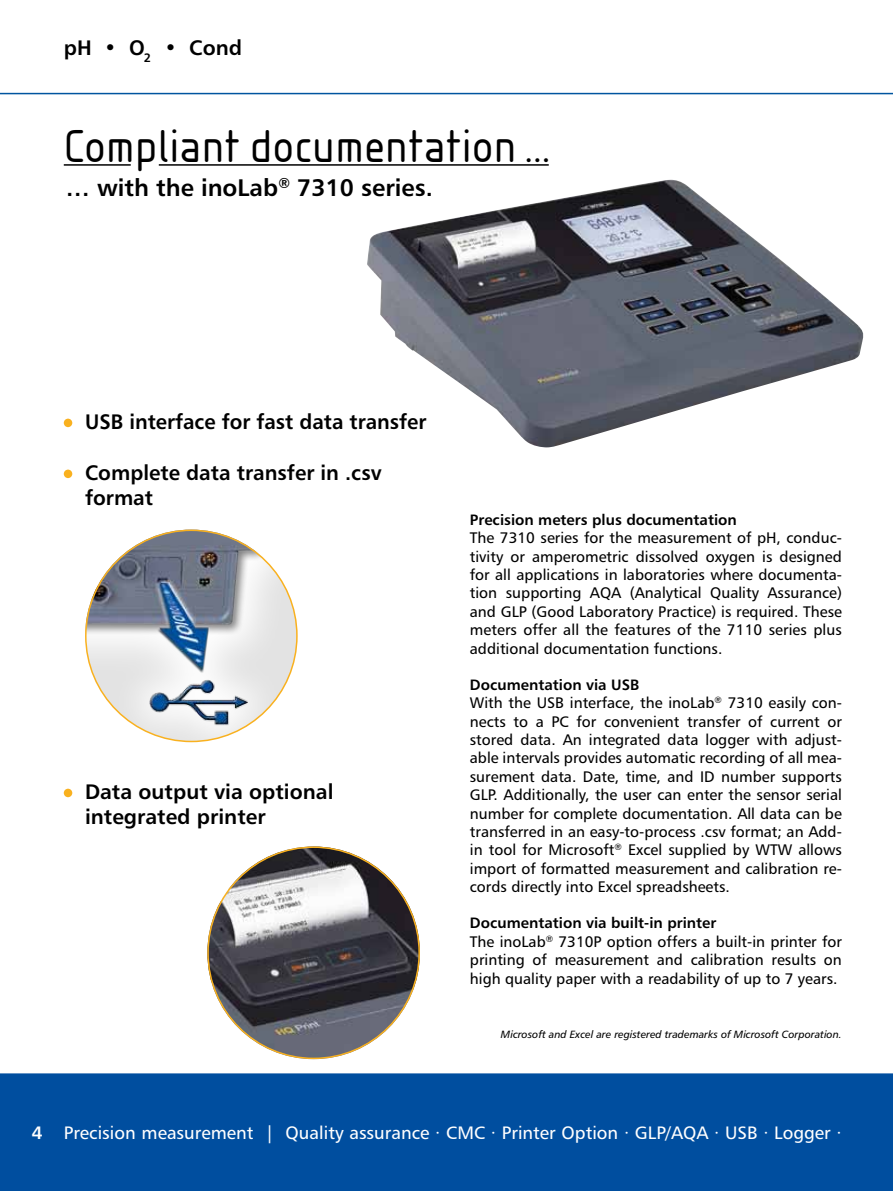
<style>
.page{position:relative;width:893px;height:1191px;background:#fff}
.page>*{position:absolute;margin:0;border:0;box-sizing:border-box;transform-origin:0 0}
.t1{font:48px "Isonorm LT";letter-spacing:.01em;color:#000}
.t2{font:24px "Humanist 777 BT Bold B";color:#000}
.t3{font:21px/25.2px "Humanist 777 BT Bold B";color:#000}
.t4{font:18px "Humanist 777 BT Roman B";color:#fff}
.t5{font:15.3px/18.3px "Humanist 777 BT Roman B";color:#000;text-align:justify}
.t6{font:15px "Humanist 777 BT Bold B";color:#000}
.t7{font:10.5px "Humanist 777 BT Italic B";color:#000}
.s1{font-family:"Humanist 777 BT Bold B"}
</style>
<div class="page">
<div style="left:0;top:1071px;width:893px;height:120px;background:#004e9f"></div>
<hr style="left:0;top:1070px;width:893px;height:3px;background:#fff">
<img style="left:367px;top:180px;width:497px;height:267px">
<img style="left:85px;top:529px;width:213px;height:213px;border-radius:106px">
<img style="left:207px;top:846px;width:213px;height:213px;border-radius:106px">
<hr style="left:0;top:93px;width:893px;height:1px;background:#00559f">
<hr style="left:64px;top:164px;width:67px;height:2px;background:#000">
<hr style="left:159px;top:164px;width:390px;height:2px;background:#000">
<div style="left:64px;top:418px;width:8px;height:9px;background:#f9b11f;border-radius:50%"></div>
<div style="left:64px;top:469px;width:8px;height:9px;background:#f9b11f;border-radius:50%"></div>
<div style="left:64px;top:788px;width:8px;height:9px;background:#f9b11f;border-radius:50%"></div>
<h3 class="t3" style="left:64px;top:34px;width:180px">pH • O<sub>2</sub> • Cond</h3>
<h1 class="t1" style="left:64px;top:119px;width:488px">Compliant documentation …</h1>
<h2 class="t2" style="left:66px;top:172px;width:368px">… with the inoLab<sup>®</sup> 7310 series.</h2>
<h3 class="t3" style="left:85px;top:408px;width:343px">USB interface for fast data transfer</h3>
<h3 class="t3" style="left:85px;top:459px;width:298px">Complete data transfer in .csv format</h3>
<h3 class="t3" style="left:85px;top:778px;width:250px">Data output via optional integrated printer</h3>
<p class="t6" style="left:470px;top:510px;width:269px">Precision meters plus documentation</p>
<p class="t5" style="left:470px;top:528px;width:374px">The 7310 series for the measurement of pH, conduc&shy;tivity or amperometric dissolved oxygen is designed for all applications in laboratories where documenta&shy;tion supporting AQA (Analytical Quality Assurance) and GLP (Good Laboratory Practice) is required. These meters offer all the features of the 7110 series plus additional documentation functions.</p>
<p class="t6" style="left:470px;top:675px;width:171px">Documentation via USB</p>
<p class="t5" style="left:470px;top:693px;width:374px">With the USB interface, the inoLab<sup>®</sup> 7310 easily con&shy;nects to a PC for convenient transfer of current or stored data. An integrated data logger with adjust&shy;able intervals provides automatic recording of all mea&shy;surement data. Date, time, and ID number supports GLP. Additionally, the user can enter the sensor serial number for complete documentation. All data can be transferred in an easy-to-process .csv format; an Add&shy;in tool for Microsoft<sup>®</sup> Excel supplied by WTW allows import of formatted measurement and calibration re&shy;cords directly into Excel spreadsheets.</p>
<p class="t6" style="left:470px;top:913px;width:248px">Documentation via built-in printer</p>
<p class="t5" style="left:470px;top:932px;width:374px">The inoLab<sup>®</sup> 7310P option offers a built-in printer for printing of measurement and calibration results on high quality paper with a readability of up to 7 years.</p>
<p class="t7" style="left:501px;top:1027px;width:342px">Microsoft and Excel are registered trademarks of Microsoft Corporation.</p>
<p class="t4" style="left:32px;top:1121px;width:811px"><span class="s1">4</span> Precision measurement | Quality assurance · CMC · Printer Option · GLP/AQA · USB · Logger ·</p>
</div>
